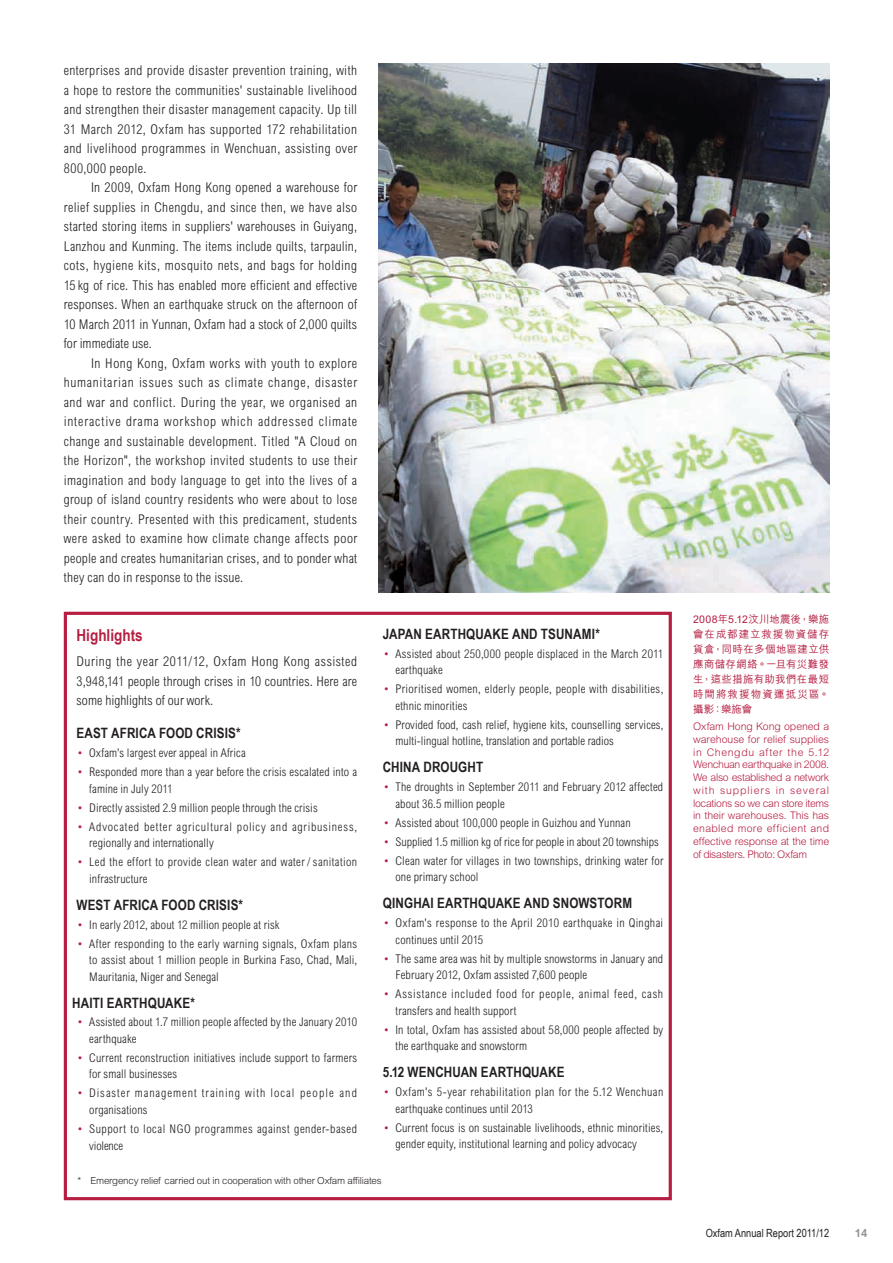
<style>
.page{position:relative;width:893px;height:1263px;background:#fff}
.page>*{position:absolute;margin:0;border:0;box-sizing:border-box;transform-origin:0 0}
.t1{font:700 16.5px "Arial Narrow";color:#b51e41}
.t2{font:700 14.25px "Arial Narrow";letter-spacing:.01em;color:#231f20}
.t3{font:300 condensed 13.5px/19.5px "Arial";letter-spacing:.02em;color:#231f20;text-align:justify}
.t4{font:300 condensed 12px/16.5px "Arial";letter-spacing:.015em;color:#231f20}
.t5{font:300 condensed 12px/16.5px "Arial";letter-spacing:.035em;color:#231f20}
.t6{font:300 condensed 12px/16.5px "Arial";letter-spacing:.055em;color:#231f20}
.t7{font:300 condensed 12px/16.5px "Arial";letter-spacing:.05em;color:#231f20}
.t8{font:300 condensed 12px/16.5px "Arial";letter-spacing:.08em;color:#231f20}
.t9{font:300 condensed 12px/16.5px "Arial";letter-spacing:.045em;color:#231f20}
.t10{font:11.25px "Arial Narrow";color:#231f20}
.t11{font:700 11.25px "Arial";color:#939598}
.t12{font:300 10.5px/12.8px "Arial";letter-spacing:-.025em;color:#b51e41;text-align:justify}
.t13{font:500 10.5px/15px "M Hei";letter-spacing:.035em;color:#b51e41;text-align:justify}
.t14{font:300 9.75px "Arial";letter-spacing:-.02em;color:#231f20}
.s1{color:#b51e41}
</style>
<div class="page">
<img style="left:378px;top:64px;width:451px;height:528px">
<div style="left:64px;top:612px;width:608px;height:588px;border:3px solid #b51e41"></div>
<p class="t3" style="left:64px;top:61px;width:295px">enterprises and provide disaster prevention training, with a hope to restore the communities' sustainable livelihood and strengthen their disaster management capacity. Up till 31 March 2012, Oxfam has supported 172 rehabilitation and livelihood programmes in Wenchuan, assisting over 800,000 people.</p>
<p class="t3" style="left:64px;top:178px;width:295px;text-indent:27px">In 2009, Oxfam Hong Kong opened a warehouse for relief supplies in Chengdu, and since then, we have also started storing items in suppliers' warehouses in Guiyang, Lanzhou and Kunming. The items include quilts, tarpaulin, cots, hygiene kits, mosquito nets, and bags for holding 15 kg of rice. This has enabled more efficient and effective responses. When an earthquake struck on the afternoon of 10 March 2011 in Yunnan, Oxfam had a stock of 2,000 quilts for immediate use.</p>
<p class="t3" style="left:64px;top:353px;width:295px;text-indent:27px">In Hong Kong, Oxfam works with youth to explore humanitarian issues such as climate change, disaster and war and conflict. During the year, we organised an interactive drama workshop which addressed climate change and sustainable development. Titled "A Cloud on the Horizon", the workshop invited students to use their imagination and body language to get into the lives of a group of island country residents who were about to lose their country. Presented with this predicament, students were asked to examine how climate change affects poor people and creates humanitarian crises, and to ponder what they can do in response to the issue.</p>
<p class="t2" style="left:383px;top:623px;width:219px">JAPAN EARTHQUAKE AND TSUNAMI*</p>
<p class="t4" style="left:395px;top:645px;width:269px;text-indent:-13px"><span class="s1">•</span> Assisted about 250,000 people displaced in the March 2011 earthquake</p>
<p class="t4" style="left:395px;top:681px;width:269px;text-indent:-13px"><span class="s1">•</span> Prioritised women, elderly people, people with disabilities, ethnic minorities</p>
<p class="t4" style="left:395px;top:716px;width:269px;text-indent:-13px"><span class="s1">•</span> Provided food, cash relief, hygiene kits, counselling services, multi-lingual hotline, translation and portable radios</p>
<p class="t2" style="left:383px;top:756px;width:102px">CHINA DROUGHT</p>
<p class="t4" style="left:395px;top:779px;width:269px;text-indent:-13px"><span class="s1">•</span> The droughts in September 2011 and February 2012 affected about 36.5 million people</p>
<p class="t4" style="left:383px;top:814px;width:249px"><span class="s1">•</span> Assisted about 100,000 people in Guizhou and Yunnan</p>
<p class="t4" style="left:383px;top:833px;width:278px"><span class="s1">•</span> Supplied 1.5 million kg of rice for people in about 20 townships</p>
<p class="t4" style="left:395px;top:852px;width:269px;text-indent:-13px"><span class="s1">•</span> Clean water for villages in two townships, drinking water for one primary school</p>
<p class="t2" style="left:383px;top:892px;width:251px">QINGHAI EARTHQUAKE AND SNOWSTORM</p>
<p class="t4" style="left:395px;top:914px;width:269px;text-indent:-13px"><span class="s1">•</span> Oxfam's response to the April 2010 earthquake in Qinghai continues until 2015</p>
<p class="t4" style="left:395px;top:950px;width:269px;text-indent:-13px"><span class="s1">•</span> The same area was hit by multiple snowstorms in January and<br>February 2012, Oxfam assisted 7,600 people</p>
<p class="t7" style="left:395px;top:986px;width:269px;text-indent:-13px"><span class="s1">•</span> Assistance included food for people, animal feed, cash transfers and health support</p>
<p class="t4" style="left:395px;top:1021px;width:269px;text-indent:-13px"><span class="s1">•</span> In total, Oxfam has assisted about 58,000 people affected by the earthquake and snowstorm</p>
<p class="t2" style="left:383px;top:1061px;width:183px">5.12 WENCHUAN EARTHQUAKE</p>
<p class="t5" style="left:395px;top:1083px;width:269px;text-indent:-13px"><span class="s1">•</span> Oxfam's 5-year rehabilitation plan for the 5.12 Wenchuan earthquake continues until 2013</p>
<p class="t4" style="left:395px;top:1119px;width:269px;text-indent:-13px"><span class="s1">•</span> Current focus is on sustainable livelihoods, ethnic minorities, gender equity, institutional learning and policy advocacy</p>
<h1 class="t1" style="left:77px;top:622px;width:68px">Highlights</h1>
<p class="t3" style="left:77px;top:652px;width:282px">During the year 2011/12, Oxfam Hong Kong assisted 3,948,141 people through crises in 10 countries. Here are some highlights of our work.</p>
<p class="t2" style="left:77px;top:722px;width:166px">EAST AFRICA FOOD CRISIS*</p>
<p class="t4" style="left:77px;top:744px;width:171px"><span class="s1">•</span> Oxfam's largest ever appeal in Africa</p>
<p class="t4" style="left:89px;top:763px;width:269px;text-indent:-13px"><span class="s1">•</span> Responded more than a year before the crisis escalated into a famine in July 2011</p>
<p class="t4" style="left:77px;top:799px;width:243px"><span class="s1">•</span> Directly assisted 2.9 million people through the crisis</p>
<p class="t6" style="left:89px;top:818px;width:269px;text-indent:-13px"><span class="s1">•</span> Advocated better agricultural policy and agribusiness, regionally and internationally</p>
<p class="t4" style="left:89px;top:854px;width:269px;text-indent:-13px"><span class="s1">•</span> Led the effort to provide clean water and water / sanitation infrastructure</p>
<p class="t2" style="left:77px;top:894px;width:168px">WEST AFRICA FOOD CRISIS*</p>
<p class="t4" style="left:77px;top:916px;width:204px"><span class="s1">•</span> In early 2012, about 12 million people at risk</p>
<p class="t4" style="left:89px;top:935px;width:269px;text-align:justify;text-indent:-13px"><span class="s1">•</span> After responding to the early warning signals, Oxfam plans to assist about 1 million people in Burkina Faso, Chad, Mali, Mauritania, Niger and Senegal</p>
<p class="t2" style="left:72px;top:992px;width:124px">HAITI EARTHQUAKE*</p>
<p class="t4" style="left:89px;top:1014px;width:269px;text-indent:-13px"><span class="s1">•</span> Assisted about 1.7 million people affected by the January 2010 earthquake</p>
<p class="t4" style="left:89px;top:1049px;width:269px;text-indent:-13px"><span class="s1">•</span> Current reconstruction initiatives include support to farmers for small businesses</p>
<p class="t8" style="left:89px;top:1085px;width:269px;text-indent:-13px"><span class="s1">•</span> Disaster management training with local people and organisations</p>
<p class="t9" style="left:89px;top:1120px;width:269px;text-indent:-13px"><span class="s1">•</span> Support to local NGO programmes against gender-based violence</p>
<p class="t14" style="left:78px;top:1175px;width:306px">* Emergency relief carried out in cooperation with other Oxfam affiliates</p>
<p class="t13" style="left:693px;top:612px;width:138px">2008年5.12汶川地震後，樂施會在成都建立救援物資儲存貨倉，同時在多個地區建立供應商儲存網絡。一旦有災難發生，這些措施有助我們在最短時間將救援物資運抵災區。攝影：樂施會</p>
<p class="t12" style="left:693px;top:720px;width:138px">Oxfam Hong Kong opened a warehouse for relief supplies in Chengdu after the 5.12<br>Wenchuan earthquake in 2008.<br>We also established a network with suppliers in several locations so we can store items in their warehouses. This has enabled more efficient and effective response at the time of disasters. Photo: Oxfam</p>
<p class="t10" style="left:706px;top:1225px;width:125px">Oxfam Annual Report 2011/12</p>
<p class="t11" style="left:855px;top:1227px;width:14px">14</p>
</div>
